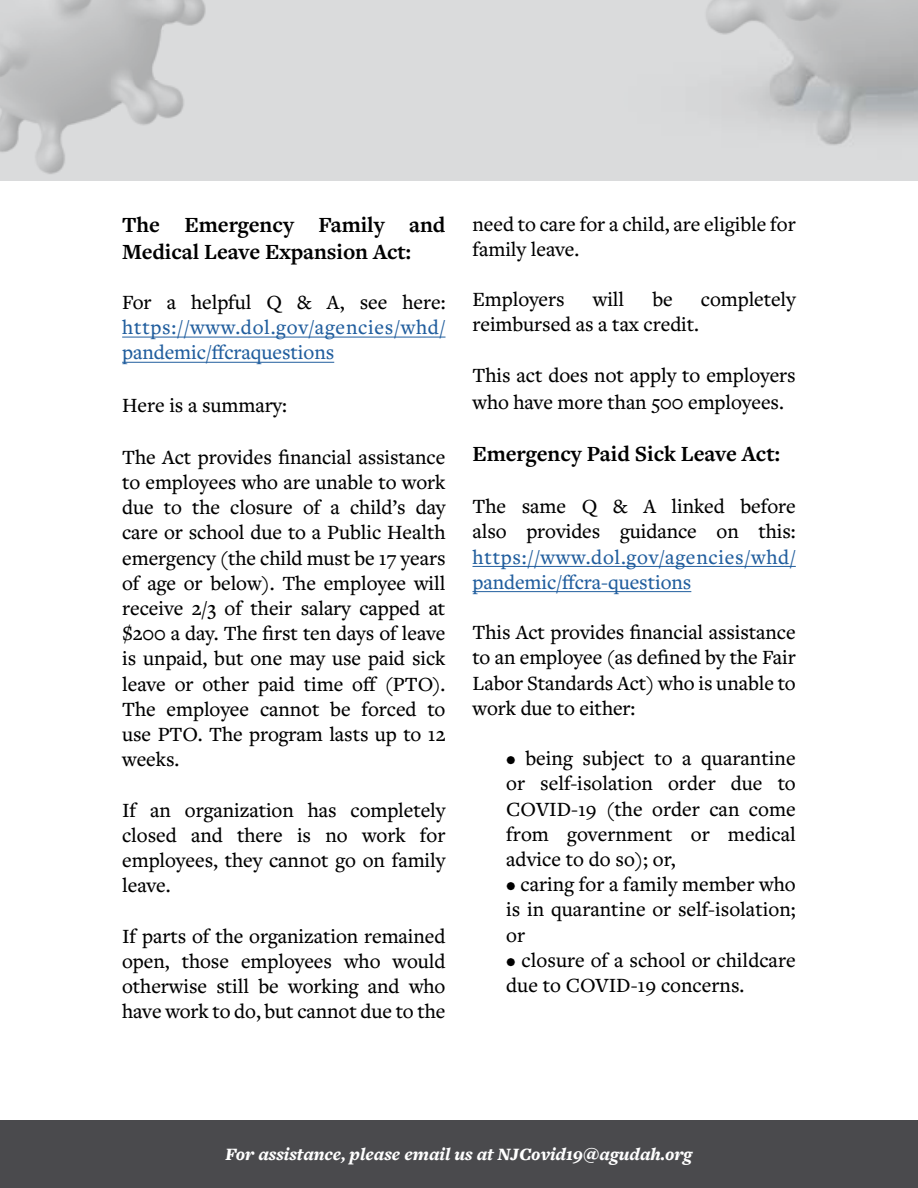
<style>
.page{position:relative;width:918px;height:1188px;background:#fff}
.page>*{position:absolute;margin:0;border:0;box-sizing:border-box;transform-origin:0 0}
.t1{font:700 22.5px/27px "Freight Text Pro";letter-spacing:-.005em;color:#000}
.t2{font:500 21px/25.2px "Freight Text Pro";letter-spacing:-.005em;color:#000;text-align:justify}
.t3{font:500 21px/25.2px "Freight Text Pro";letter-spacing:.035em;color:#215e9e}
.t4{font:italic 900 18px "Freight Text Pro";color:#fff}
</style>
<div class="page">
<div style="left:0;top:1120px;width:918px;height:68px;background:#4a4a4d"></div>
<svg style="left:0;top:0;width:918px;height:181px;background:#d2d3d4"></svg>
<hr style="left:122px;top:337px;width:324px;height:1px;background:#215e9e">
<hr style="left:122px;top:362px;width:212px;height:1px;background:#215e9e">
<hr style="left:472px;top:566px;width:324px;height:1px;background:#215e9e">
<hr style="left:472px;top:591px;width:219px;height:1px;background:#215e9e">
<p class="t1" style="left:122px;top:210px;width:325px">The Emergency Family and<br>Medical Leave Expansion Act:</p>
<p class="t2" style="left:122px;top:289px;width:325px">For a helpful Q &amp; A, see here:</p>
<p class="t3" style="left:122px;top:314px;width:325px">https://www.dol.gov/agencies/whd/ pandemic/ffcraquestions</p>
<p class="t2" style="left:122px;top:392px;width:166px">Here is a summary:</p>
<p class="t2" style="left:122px;top:444px;width:325px">The Act provides financial assistance to employees who are unable to work due to the closure of a child’s day care or school due to a Public Health emergency (the child must be 17 years of age or below). The employee will receive 2/3 of their salary capped at $200 a day. The first ten days of leave is unpaid, but one may use paid sick leave or other paid time off (PTO).<br>The employee cannot be forced to use PTO. The program lasts up to 12 weeks.</p>
<p class="t2" style="left:122px;top:797px;width:325px">If an organization has completely closed and there is no work for employees, they cannot go on family leave.</p>
<p class="t2" style="left:122px;top:923px;width:325px">If parts of the organization remained open, those employees who would otherwise still be working and who have work to do, but cannot due to the</p>
<p class="t2" style="left:472px;top:211px;width:325px">need to care for a child, are eligible for family leave.</p>
<p class="t2" style="left:472px;top:286px;width:94px">Employers</p>
<p class="t2" style="left:593px;top:286px;width:33px">will</p>
<p class="t2" style="left:652px;top:286px;width:22px">be</p>
<p class="t2" style="left:701px;top:286px;width:96px">completely</p>
<p class="t2" style="left:472px;top:311px;width:228px">reimbursed as a tax credit.</p>
<p class="t2" style="left:472px;top:361px;width:325px;line-height:27px">This act does not apply to employers who have more than 500 employees.</p>
<p class="t1" style="left:472px;top:440px;width:309px">Emergency Paid Sick Leave Act:</p>
<p class="t2" style="left:472px;top:493px;width:325px">The same Q &amp; A linked before also provides guidance on this:</p>
<p class="t3" style="left:472px;top:544px;width:325px">https://www.dol.gov/agencies/whd/ pandemic/ffcra-questions</p>
<p class="t2" style="left:472px;top:619px;width:325px">This Act provides financial assistance to an employee (as defined by the Fair Labor Standards Act) who is unable to work due to either:</p>
<p class="t2" style="left:506px;top:745px;width:291px">• being subject to a quarantine or self-isolation order due to COVID-19 (the order can come from government or medical advice to do so); or,</p>
<p class="t2" style="left:506px;top:871px;width:291px">• caring for a family member who is in quarantine or self-isolation; or</p>
<p class="t2" style="left:506px;top:947px;width:291px">• closure of a school or childcare due to COVID-19 concerns.</p>
<p class="t4" style="left:225px;top:1142px;width:469px">For assistance, please email us at NJCovid19@agudah.org</p>
</div>
